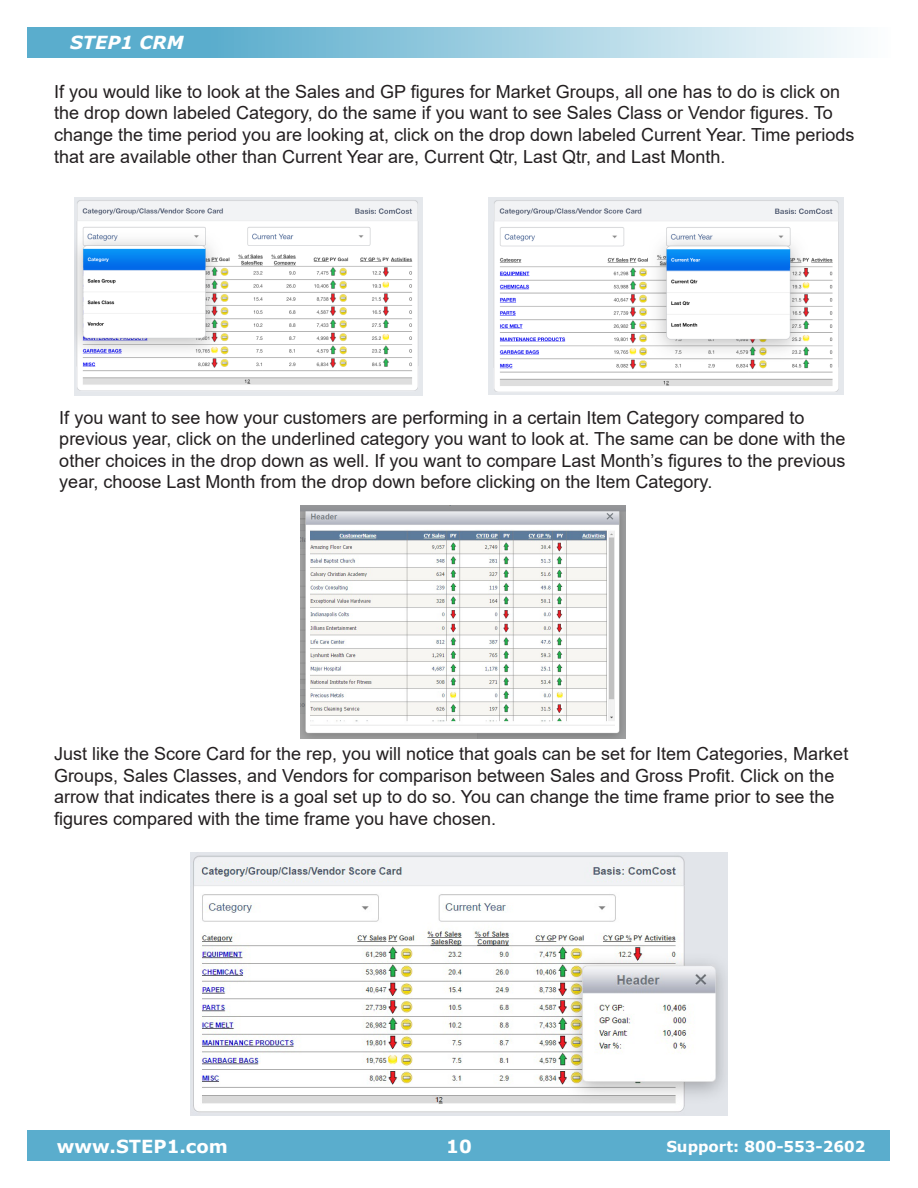
<style>
.page{position:relative;width:918px;height:1188px;background:#fff}
.page>*{position:absolute;margin:0;border:0;box-sizing:border-box;transform-origin:0 0}
.t1{font:18px/21.6px "Arial";color:#231f20}
.t2{font:700 18px "Verdana";color:#fff}
.t3{font:italic 700 18px "Verdana";color:#fff}
.t4{font:700 15px "Verdana";color:#fff}
</style>
<div class="page">
<svg style="left:27px;top:27px;width:827px;height:30px;background:#96cade"></svg>
<div style="left:27px;top:1131px;width:863px;height:30px;background:#5aadcd"></div>
<img style="left:74px;top:198px;width:348px;height:197px">
<img style="left:488px;top:198px;width:355px;height:197px">
<img style="left:300px;top:506px;width:325px;height:232px">
<img style="left:310px;top:530px;width:305px;height:195px">
<img style="left:191px;top:852px;width:536px;height:263px">
<p class="t3" style="left:70px;top:30px;width:115px">STEP1 CRM</p>
<p class="t1" style="left:54px;top:80px;width:802px">If you would like to look at the Sales and GP figures for Market Groups, all one has to do is click on the drop down labeled Category, do the same if you want to see Sales Class or Vendor figures. To change the time period you are looking at, click on the drop down labeled Current Year. Time periods that are available other than Current Year are, Current Qtr, Last Qtr, and Last Month.</p>
<p class="t1" style="left:59px;top:406px;width:788px">If you want to see how your customers are performing in a certain Item Category compared to previous year, click on the underlined category you want to look at. The same can be done with the other choices in the drop down as well. If you want to compare Last Month’s figures to the previous year, choose Last Month from the drop down before clicking on the Item Category.</p>
<p class="t1" style="left:54px;top:743px;width:796px">Just like the Score Card for the rep, you will notice that goals can be set for Item Categories, Market Groups, Sales Classes, and Vendors for comparison between Sales and Gross Profit. Click on the arrow that indicates there is a goal set up to do so. You can change the time frame prior to see the figures compared with the time frame you have chosen.</p>
<p class="t2" style="left:57px;top:1133px;width:173px">www.STEP1.com</p>
<p class="t2" style="left:446px;top:1133px;width:27px">10</p>
<p class="t4" style="left:666px;top:1135px;width:201px">Support: 800-553-2602</p>
</div>
